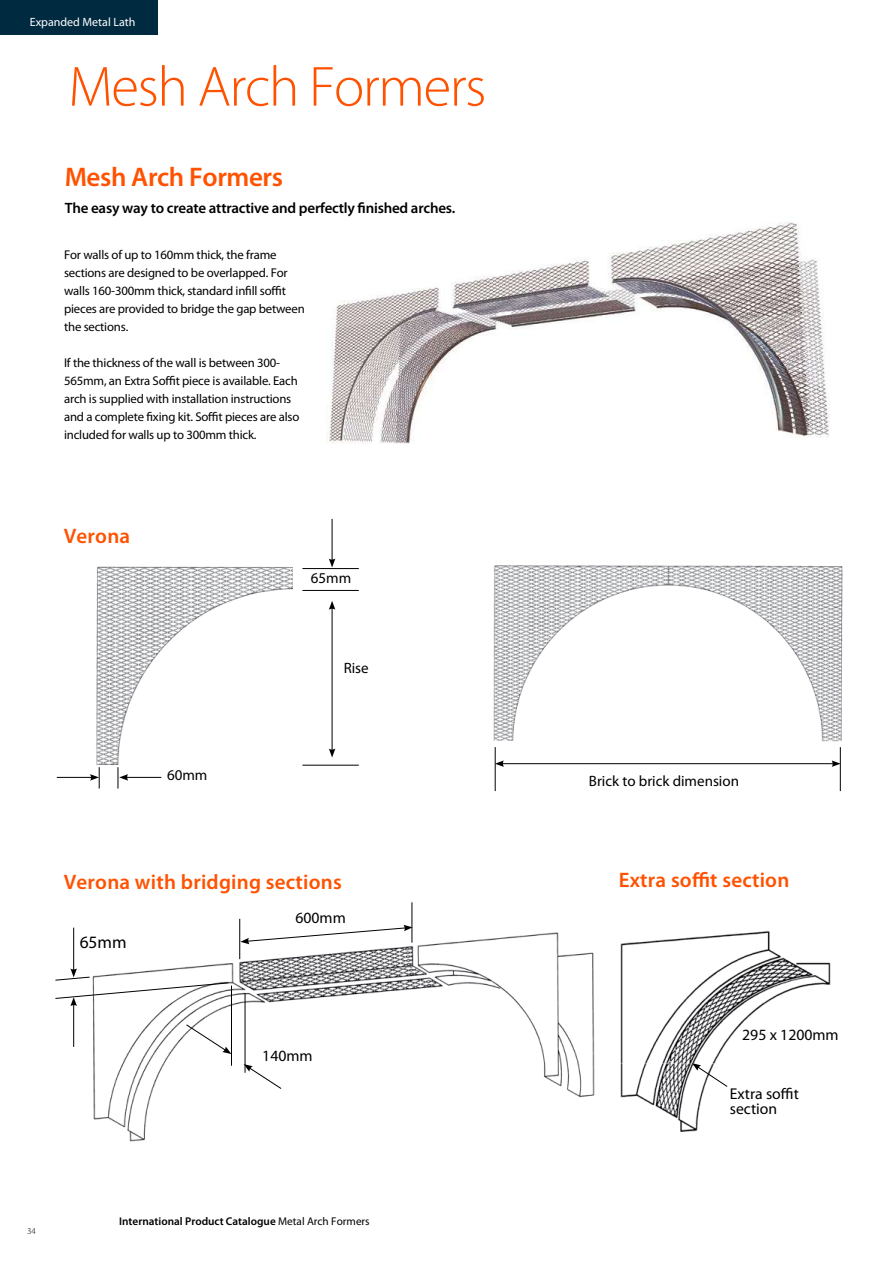
<style>
.page{position:relative;width:893px;height:1263px;background:#fff}
.page>*{position:absolute;margin:0;border:0;box-sizing:border-box;transform-origin:0 0}
.t1{font:300 57px "Myriad Pro";letter-spacing:-.025em;color:#ff5200}
.t2{font:600 27px "Myriad Pro";letter-spacing:-.015em;color:#ff5200}
.t3{font:600 21px "Myriad Pro";letter-spacing:.01em;color:#ff5200}
.t4{font:17.4px "Myriad Pro";color:#000}
.t5{font:15.75px/15px "Myriad Pro";color:#000}
.t6{font:600 15px "Myriad Pro";letter-spacing:-.015em;color:#000}
.t7{font:15px "Myriad Pro";color:#000}
.t8{font:12.75px/18px "Myriad Pro";letter-spacing:-.015em;color:#000}
.t9{font:12px "Myriad Pro";color:#fff}
.t10{font:600 11.25px "Myriad Pro";color:#000}
.t11{font:300 9px "Myriad Pro";color:#000}
.s1{font-weight:400}
</style>
<div class="page">
<img style="left:327px;top:222px;width:502px;height:222px">
<img style="left:620px;top:931px;width:211px;height:201px">
<img style="left:93px;top:921px;width:502px;height:221px">
<hr style="left:239px;top:919px;width:1px;height:40px;background:#000">
<hr style="left:73px;top:928px;width:1px;height:43px;background:#000">
<hr style="left:73px;top:1004px;width:1px;height:43px;background:#000">
<hr style="left:231px;top:985px;width:1px;height:81px;background:#000">
<hr style="left:245px;top:993px;width:1px;height:80px;background:#000">
<hr style="left:412px;top:902px;width:1px;height:41px;background:#000">
<svg style="left:240px;top:925px;width:173px;height:19px"></svg>
<svg style="left:55px;top:968px;width:174px;height:38px"></svg>
<svg style="left:186px;top:1024px;width:45px;height:30px"></svg>
<svg style="left:244px;top:1064px;width:38px;height:25px"></svg>
<img style="left:96px;top:566px;width:197px;height:198px">
<img style="left:493px;top:565px;width:350px;height:176px">
<hr style="left:495px;top:747px;width:1px;height:44px;background:#000">
<hr style="left:840px;top:747px;width:1px;height:44px;background:#000">
<hr style="left:501px;top:763px;width:333px;height:1px;background:#000">
<svg style="left:832px;top:760px;width:9px;height:7px"></svg>
<svg style="left:495px;top:760px;width:9px;height:7px"></svg>
<hr style="left:302px;top:568px;width:57px;height:1px;background:#000">
<hr style="left:302px;top:590px;width:57px;height:1px;background:#000">
<hr style="left:302px;top:765px;width:57px;height:1px;background:#000">
<hr style="left:332px;top:607px;width:1px;height:144px;background:#000">
<svg style="left:329px;top:601px;width:6px;height:9px"></svg>
<svg style="left:329px;top:748px;width:6px;height:9px"></svg>
<hr style="left:332px;top:519px;width:1px;height:42px;background:#000">
<svg style="left:329px;top:558px;width:6px;height:9px"></svg>
<hr style="left:57px;top:777px;width:35px;height:1px;background:#000">
<svg style="left:90px;top:767px;width:10px;height:21px"></svg>
<hr style="left:126px;top:777px;width:35px;height:1px;background:#000">
<svg style="left:118px;top:767px;width:10px;height:21px"></svg>
<svg style="left:692px;top:1063px;width:36px;height:24px"></svg>
<div style="left:0;top:0;width:157px;height:35px;background:#002a40"></div>
<p class="t9" style="left:30px;top:15px;width:107px">Expanded Metal Lath</p>
<h1 class="t1" style="left:68px;top:55px;width:419px">Mesh Arch Formers</h1>
<h2 class="t2" style="left:65px;top:160px;width:220px">Mesh Arch Formers</h2>
<p class="t6" style="left:65px;top:198px;width:392px">The easy way to create attractive and perfectly finished arches.</p>
<p class="t8" style="left:64px;top:245px;width:242px">For walls of up to 160mm thick, the frame sections are designed to be overlapped. For walls 160-300mm thick, standard infill soffit pieces are provided to bridge the gap between the sections.</p>
<p class="t8" style="left:64px;top:353px;width:237px">If the thickness of the wall is between 300- 565mm, an Extra Soffit piece is available. Each arch is supplied with installation instructions and a complete fixing kit. Soffit pieces are also included for walls up to 300mm thick.</p>
<h3 class="t3" style="left:64px;top:522px;width:68px">Verona</h3>
<p class="t7" style="left:167px;top:766px;width:42px">60mm</p>
<p class="t7" style="left:311px;top:568px;width:42px">65mm</p>
<p class="t7" style="left:344px;top:659px;width:27px">Rise</p>
<p class="t7" style="left:589px;top:771px;width:152px">Brick to brick dimension</p>
<h3 class="t3" style="left:64px;top:869px;width:280px">Verona with bridging sections</h3>
<h3 class="t3" style="left:619px;top:867px;width:172px">Extra soffit section</h3>
<h3 class="t4" style="left:80px;top:931px;width:48px">65mm</h3>
<p class="t5" style="left:295px;top:909px;width:52px">600mm</p>
<p class="t5" style="left:262px;top:1047px;width:52px">140mm</p>
<p class="t11" style="left:27px;top:1226px;width:10px">34</p>
<p class="t10" style="left:119px;top:1214px;width:252px">International Product Catalogue <span class="s1">Metal Arch Formers</span></p>
<p class="t5" style="left:742px;top:1027px;width:98px">295 x 1200mm</p>
<p class="t5" style="left:730px;top:1086px;width:71px">Extra soffit section</p>
</div>
